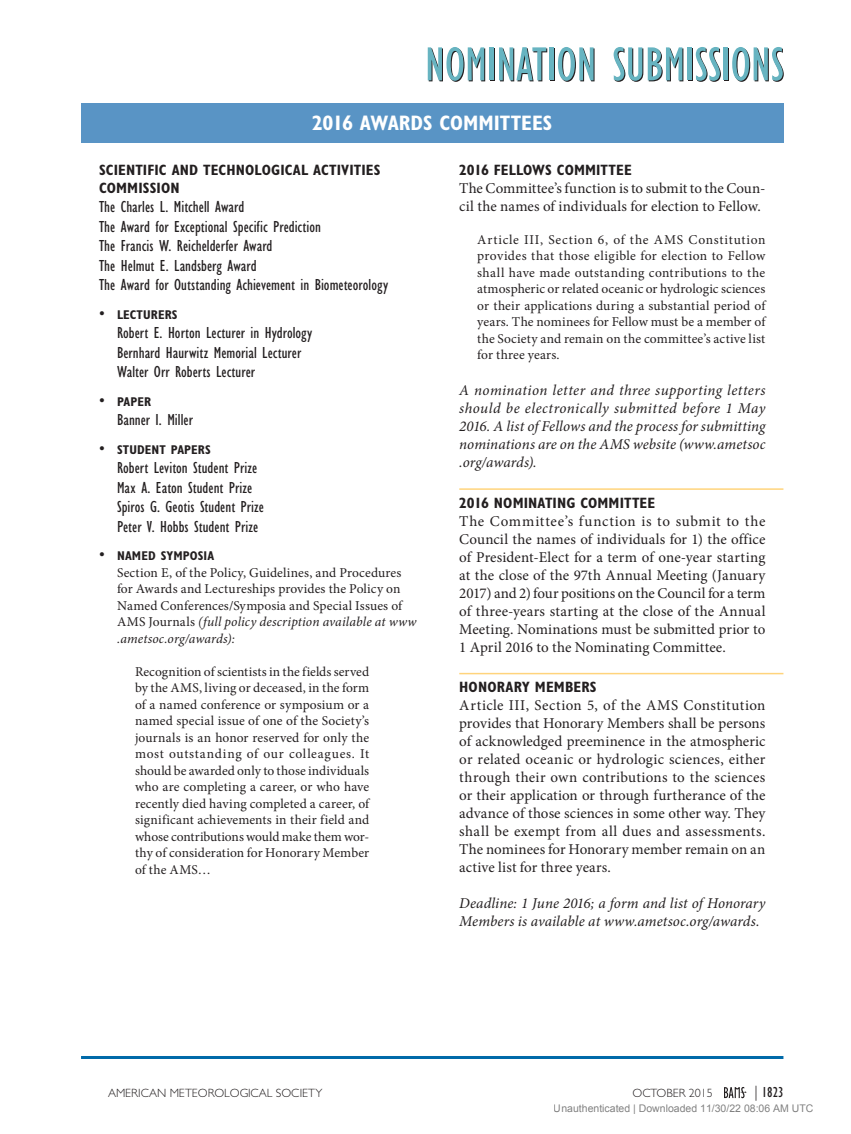
<style>
.page{position:relative;width:851px;height:1134px;background:#fff}
.page>*{position:absolute;margin:0;border:0;box-sizing:border-box;transform-origin:0 0}
.Awards_Bar{font:700 condensed 21px "Gill Sans Std";letter-spacing:-.005em;color:#fff}
.Awards_Bullet_List{font:condensed 16.5px "Gill Sans Std";letter-spacing:.005em;color:#231f20}
.Award_Bullet_List{font:condensed 16.5px "Gill Sans Std";letter-spacing:.005em;color:#231f20}
.First_Paragraph{font:15px/18px "Minion Pro";color:#231f20;text-align:justify}
.First_Paragraph-2{font:italic 15px/18px "Minion Pro";letter-spacing:.005em;color:#231f20;text-align:justify}
.Awards_Subheader{font:700 condensed 15px/18px "Gill Sans Std";letter-spacing:.01em;color:#231f20}
.t1{font:condensed 15px "Gill Sans Std";color:#231f20}
.First_Paragraph_-_in{font:13.5px/16.5px "Minion Pro";letter-spacing:.005em;color:#231f20;text-align:justify}
.Awards_tertiary_head{font:12.75px "Gill Sans Std Bold Condensed SC850";letter-spacing:.01em;color:#231f20}
.t2{font:300 12px "Gill Sans Std";color:#231f20}
.t3{font:10.5px "Arial";color:rgb(0 0 0/.5)}
.s1{font-family:"Gill Sans Std";font-stretch:condensed;font-size:16.5px}
.s2{font-style:italic}
.s3{font-weight:300;font-stretch:normal}
</style>
<div class="page">
<svg style="left:490px;top:48px;width:4px;height:33px"></svg>
<svg style="left:550px;top:48px;width:4px;height:33px"></svg>
<svg style="left:688px;top:48px;width:4px;height:33px"></svg>
<svg style="left:724px;top:48px;width:4px;height:33px"></svg>
<svg style="left:428px;top:47px;width:57px;height:35px"></svg>
<hr style="left:489px;top:47px;width:4px;height:33px;background:#67b4c1">
<svg style="left:499px;top:47px;width:48px;height:34px"></svg>
<hr style="left:549px;top:47px;width:4px;height:33px;background:#67b4c1">
<svg style="left:558px;top:47px;width:36px;height:35px"></svg>
<svg style="left:613px;top:47px;width:70px;height:35px"></svg>
<hr style="left:687px;top:47px;width:4px;height:33px;background:#67b4c1">
<svg style="left:695px;top:47px;width:26px;height:35px"></svg>
<hr style="left:723px;top:47px;width:4px;height:33px;background:#67b4c1">
<svg style="left:732px;top:47px;width:51px;height:35px"></svg>
<svg style="left:724px;top:1087px;width:22px;height:11px"></svg>
<div style="left:81px;top:103px;width:702px;height:39px;background:#5994c5"></div>
<hr style="left:459px;top:488px;width:324px;height:2px;background:#ffd47c">
<hr style="left:459px;top:673px;width:324px;height:1px;background:#ffd47c">
<hr style="left:81px;top:1056px;width:702px;height:3px;background:#006aa9">
<p class="Awards_Bar" style="left:312px;top:110px;width:242px">2016 AWARDS COMMITTEES</p>
<p class="Awards_Subheader" style="left:459px;top:161px;width:174px">2016 FELLOWS COMMITTEE</p>
<p class="First_Paragraph" style="left:459px;top:179px;width:308px">The Committee’s function is to submit to the Coun&shy;cil the names of individuals for election to Fellow.</p>
<p class="First_Paragraph_-_in" style="left:477px;top:231px;width:290px">Article III, Section 6, of the AMS Constitution provides that those eligible for election to Fellow shall have made outstanding contributions to the atmospheric or related oceanic or hydrologic sciences or their applications during a substantial period of years. The nominees for Fellow must be a member of the Society and remain on the committee’s active list for three years.</p>
<p class="First_Paragraph-2" style="left:459px;top:382px;width:308px">A nomination letter and three supporting letters should be electronically submitted before 1 May 2016. A list of Fellows and the process for submitting nominations are on the AMS website (www.ametsoc .org/awards).</p>
<p class="Awards_Subheader" style="left:459px;top:494px;width:197px">2016 NOMINATING COMMITTEE</p>
<p class="First_Paragraph" style="left:459px;top:512px;width:308px">The Committee’s function is to submit to the Council the names of individuals for 1) the office of President-Elect for a term of one-year starting at the close of the 97th Annual Meeting (January 2017) and 2) four positions on the Council for a term of three-years starting at the close of the Annual Meeting. Nominations must be submitted prior to 1 April 2016 to the Nominating Committee.</p>
<p class="Awards_Subheader" style="left:459px;top:678px;width:139px">HONORARY MEMBERS</p>
<p class="First_Paragraph" style="left:459px;top:697px;width:308px">Article III, Section 5, of the AMS Constitution provides that Honorary Members shall be persons of acknowledged preeminence in the atmospheric or related oceanic or hydrologic sciences, either through their own contributions to the sciences or their application or through furtherance of the advance of those sciences in some other way. They shall be exempt from all dues and assessments.<br>The nominees for Honorary member remain on an active list for three years.</p>
<p class="First_Paragraph-2" style="left:459px;top:895px;width:308px">Deadline: 1 June 2016; a form and list of Honorary<br>Members is available at www.ametsoc.org/awards.</p>
<p class="Awards_Subheader" style="left:99px;top:161px;width:283px">SCIENTIFIC AND TECHNOLOGICAL ACTIVITIES<br>COMMISSION</p>
<p class="Award_Bullet_List" style="left:99px;top:198px;width:147px">The Charles L. Mitchell Award</p>
<p class="Award_Bullet_List" style="left:99px;top:218px;width:223px">The Award for Exceptional Specific Prediction</p>
<p class="Award_Bullet_List" style="left:99px;top:237px;width:175px">The Francis W. Reichelderfer Award</p>
<p class="Award_Bullet_List" style="left:99px;top:257px;width:159px">The Helmut E. Landsberg Award</p>
<p class="Award_Bullet_List" style="left:99px;top:276px;width:290px">The Award for Outstanding Achievement in Biometeorology</p>
<p class="Awards_tertiary_head" style="left:99px;top:307px;width:80px"><span class="s1">•</span> LECTURERS</p>
<p class="Awards_Bullet_List" style="left:117px;top:324px;width:197px">Robert E. Horton Lecturer in Hydrology</p>
<p class="Awards_Bullet_List" style="left:117px;top:344px;width:185px">Bernhard Haurwitz Memorial Lecturer</p>
<p class="Awards_Bullet_List" style="left:117px;top:363px;width:139px">Walter Orr Roberts Lecturer</p>
<p class="Awards_tertiary_head" style="left:99px;top:394px;width:54px"><span class="s1">•</span> PAPER</p>
<p class="Awards_Bullet_List" style="left:117px;top:411px;width:77px">Banner I. Miller</p>
<p class="Awards_tertiary_head" style="left:99px;top:442px;width:113px"><span class="s1">•</span> STUDENT PAPERS</p>
<p class="Awards_Bullet_List" style="left:117px;top:459px;width:142px">Robert Leviton Student Prize</p>
<p class="Awards_Bullet_List" style="left:117px;top:479px;width:137px">Max A. Eaton Student Prize</p>
<p class="Awards_Bullet_List" style="left:117px;top:498px;width:148px">Spiros G. Geotis Student Prize</p>
<p class="Awards_Bullet_List" style="left:117px;top:518px;width:143px">Peter V. Hobbs Student Prize</p>
<p class="Awards_tertiary_head" style="left:99px;top:548px;width:117px"><span class="s1">•</span> NAMED SYMPOSIA</p>
<p class="First_Paragraph_-_in" style="left:117px;top:564px;width:301px;text-align:left">Section E, of the Policy, Guidelines, and Procedures for Awards and Lectureships provides the Policy on Named Conferences/Symposia and Special Issues of AMS Journals <span class="s2">(full policy description available at www .ametsoc.org/awards):</span></p>
<p class="First_Paragraph_-_in" style="left:135px;top:663px;width:236px">Recognition of scientists in the fields served by the AMS, living or deceased, in the form of a named conference or symposium or a named special issue of one of the Society’s journals is an honor reserved for only the most outstanding of our colleagues. It should be awarded only to those individuals who are completing a career, or who have recently died having completed a career, of significant achievements in their field and whose contributions would make them wor&shy;thy of consideration for Honorary Member of the AMS…</p>
<p class="t2" style="left:108px;top:1086px;width:216px">AMERICAN METEOROLOGICAL SOCIETY</p>
<p class="t2" style="left:632px;top:1086px;width:82px">OCTOBER 2015</p>
<p class="t1" style="left:754px;top:1084px;width:31px"><span class="s3">|</span> 1823</p>
<p class="t3" style="left:553px;top:1102px;width:261px">Unauthenticated | Downloaded 11/30/22 08:06 AM UTC</p>
</div>
